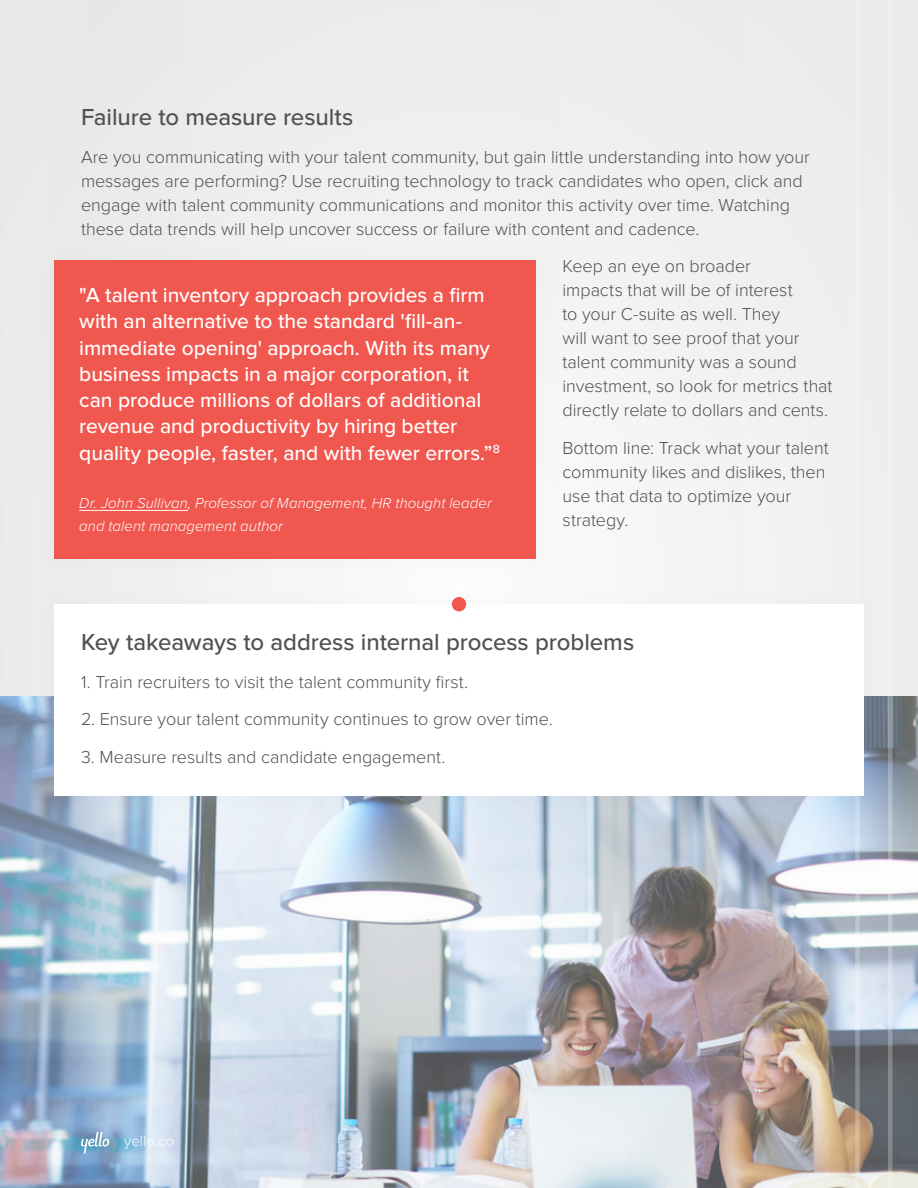
<style>
.page{position:relative;width:918px;height:1188px;background:#eee}
.page>*{position:absolute;margin:0;border:0;box-sizing:border-box;transform-origin:0 0}
.t1{font:500 24px "Proxima Nova";letter-spacing:-.005em;color:#515151}
.Source{font:500 21px/26.2px "Proxima Nova";color:#fff}
.t2{font:300 18px/24px "Proxima Nova";letter-spacing:-.005em;color:#515151}
.Source-2{font:italic 300 15px/22.5px "Proxima Nova";letter-spacing:.005em;color:#fff}
.t3{font:15px "Proxima Nova";color:#fff}
</style>
<div class="page">
<img style="left:0;top:697px;width:918px;height:491px">
<svg style="left:81px;top:1132px;width:28px;height:22px"></svg>
<div style="left:871px;top:0;width:38px;height:1188px;background:#515151;opacity:.04"></div>
<svg style="left:888px;top:0;width:4px;height:1188px"></svg>
<div style="left:839px;top:0;width:37px;height:1188px;background:#515151;opacity:.04"></div>
<svg style="left:855px;top:0;width:5px;height:1188px"></svg>
<div style="left:37px;top:588px;width:844px;height:225px;background:#515151;opacity:.04"></div>
<div style="left:54px;top:604px;width:810px;height:192px;background:#fff"></div>
<div style="left:436px;top:581px;width:46px;height:46px;background:#fdfdfd"></div>
<div style="left:452px;top:597px;width:14px;height:14px;background:#f0574e;border-radius:50%"></div>
<div style="left:54px;top:260px;width:482px;height:299px;background:#f0574e"></div>
<hr style="left:79px;top:510px;width:109px;height:1px;background:#fff">
<h3 class="t1" style="left:81px;top:104px;width:274px">Failure to measure results</h3>
<p class="t2" style="left:81px;top:145px;width:730px">Are you communicating with your talent community, but gain little understanding into how your messages are performing? Use recruiting technology to track candidates who open, click and engage with talent community communications and monitor this activity over time. Watching these data trends will help uncover success or failure with content and cadence.</p>
<p class="t2" style="left:562px;top:255px;width:272px">Keep an eye on broader<br>impacts that will be of interest<br>to your C-suite as well. They<br>will want to see proof that your talent community was a sound investment, so look for metrics that directly relate to dollars and cents.</p>
<p class="t2" style="left:562px;top:436px;width:268px">Bottom line: Track what your talent community likes and dislikes, then use that data to optimize your strategy.</p>
<p class="Source" style="left:79px;top:283px;width:422px">"A talent inventory approach provides a firm with an alternative to the standard 'fill-an&shy;immediate opening' approach. With its many business impacts in a major corporation, it can produce millions of dollars of additional revenue and productivity by hiring better quality people, faster, and with fewer errors.”<sup>8</sup></p>
<p class="Source-2" style="left:79px;top:493px;width:414px">Dr. John Sullivan, Professor of Management, HR thought leader and talent management author</p>
<h3 class="t1" style="left:81px;top:629px;width:555px">Key takeaways to address internal process problems</h3>
<p class="t2" style="left:81px;top:670px;width:389px">1. Train recruiters to visit the talent community first.</p>
<p class="t2" style="left:81px;top:708px;width:473px">2. Ensure your talent community continues to grow over time.</p>
<p class="t2" style="left:81px;top:745px;width:366px">3. Measure results and candidate engagement.</p>
<p class="t3" style="left:124px;top:1132px;width:52px">yello.co</p>
</div>
